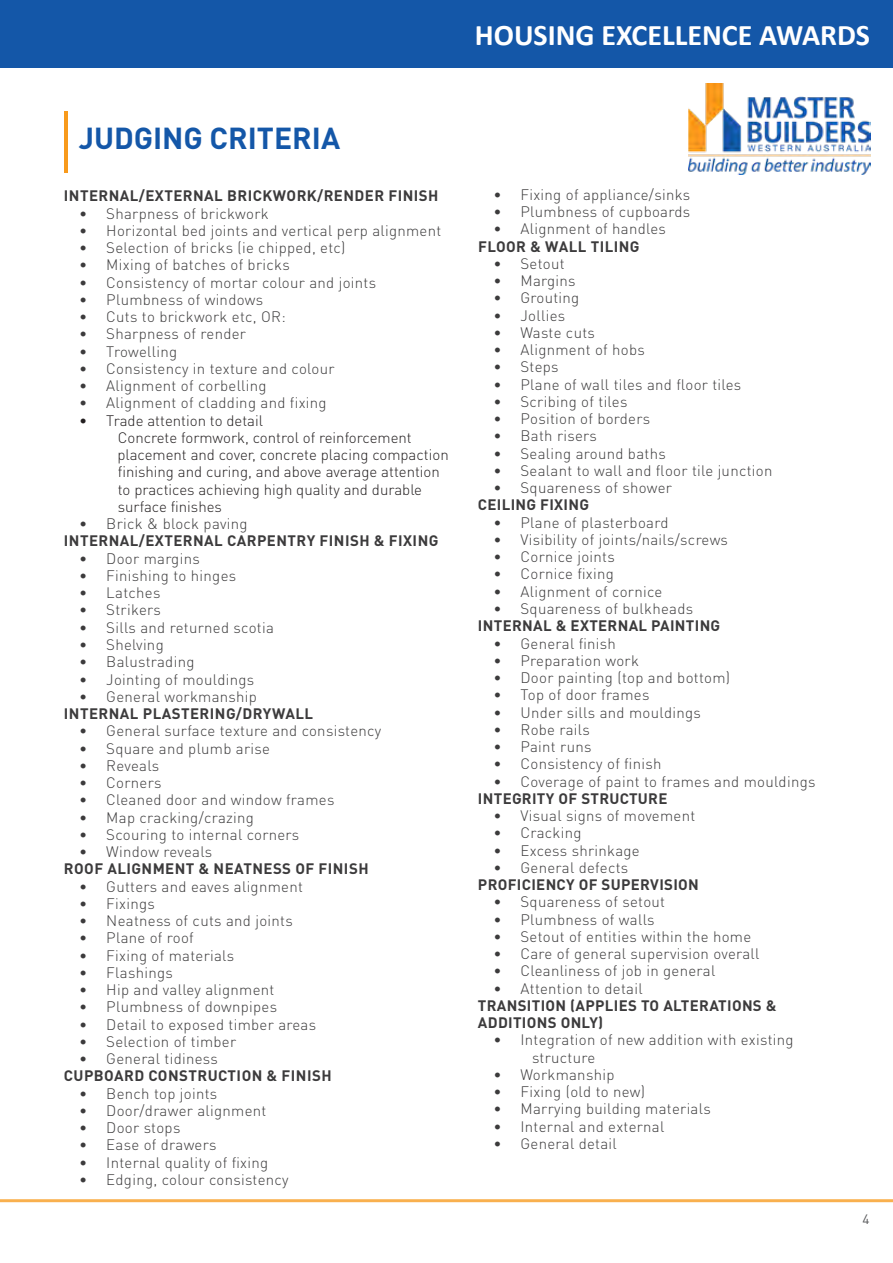
<style>
.page{position:relative;width:893px;height:1263px;background:#fff}
.page>*{position:absolute;margin:0;border:0;box-sizing:border-box;transform-origin:0 0}
.t1{font:700 30px "Calibri";color:#fff}
.t2{font:700 30px "DIN Pro";color:#1457a8}
.t3{font:300 15px/17.2px "DIN Pro";letter-spacing:.02em;color:#3c3b3c}
.t4{font:700 15px/17.2px "DIN Pro";letter-spacing:.03em;color:#3c3b3c}
.t5{font:300 15px/17.2px "DIN Pro";color:#231f20}
.t6{font:13.5px "DIN Pro";color:#58595b}
</style>
<div class="page">
<hr style="left:0;top:1199px;width:893px;height:3px;background:#f89a1c">
<div style="left:0;top:0;width:893px;height:68px;background:#1457a8"></div>
<img style="left:689px;top:83px;width:182px;height:91px">
<hr style="left:64px;top:112px;width:4px;height:61px;background:#f89a1c">
<h1 class="t1" style="left:475px;top:14px;width:397px">HOUSING EXCELLENCE AWARDS</h1>
<h1 class="t2" style="left:79px;top:118px;width:263px">JUDGING CRITERIA</h1>
<p class="t4" style="left:64px;top:187px;width:376px">INTERNAL/EXTERNAL BRICKWORK/RENDER FINISH</p>
<p class="t3" style="left:79px;top:204px;width:191px">• Sharpness of brickwork</p>
<p class="t3" style="left:79px;top:221px;width:363px">• Horizontal bed joints and vertical perp alignment</p>
<p class="t3" style="left:79px;top:239px;width:268px">• Selection of bricks (ie chipped, etc)</p>
<p class="t3" style="left:79px;top:256px;width:212px">• Mixing of batches of bricks</p>
<p class="t3" style="left:79px;top:273px;width:298px">• Consistency of mortar colour and joints</p>
<p class="t3" style="left:79px;top:290px;width:185px">• Plumbness of windows</p>
<p class="t3" style="left:79px;top:308px;width:208px">• Cuts to brickwork etc, OR:</p>
<p class="t3" style="left:79px;top:325px;width:168px">• Sharpness of render</p>
<p class="t3" style="left:79px;top:342px;width:99px">• Trowelling</p>
<p class="t3" style="left:79px;top:359px;width:257px">• Consistency in texture and colour</p>
<p class="t3" style="left:79px;top:377px;width:189px">• Alignment of corbelling</p>
<p class="t3" style="left:79px;top:394px;width:249px">• Alignment of cladding and fixing</p>
<p class="t5" style="left:117px;top:411px;width:333px;text-indent:-38px">• Trade attention to detail<br>Concrete formwork, control of reinforcement placement and cover, concrete placing compaction finishing and curing, and above average attention to practices achieving high quality and durable surface finishes</p>
<p class="t3" style="left:79px;top:515px;width:170px">• Brick &amp; block paving</p>
<p class="t4" style="left:64px;top:532px;width:376px">INTERNAL/EXTERNAL CARPENTRY FINISH &amp; FIXING</p>
<p class="t3" style="left:79px;top:549px;width:122px">• Door margins</p>
<p class="t3" style="left:79px;top:566px;width:158px">• Finishing to hinges</p>
<p class="t3" style="left:79px;top:584px;width:83px">• Latches</p>
<p class="t3" style="left:79px;top:601px;width:83px">• Strikers</p>
<p class="t3" style="left:79px;top:618px;width:196px">• Sills and returned scotia</p>
<p class="t3" style="left:79px;top:635px;width:86px">• Shelving</p>
<p class="t3" style="left:79px;top:653px;width:117px">• Balustrading</p>
<p class="t3" style="left:79px;top:670px;width:176px">• Jointing of mouldings</p>
<p class="t3" style="left:79px;top:687px;width:179px">• General workmanship</p>
<p class="t4" style="left:64px;top:704px;width:251px">INTERNAL PLASTERING/DRYWALL</p>
<p class="t3" style="left:79px;top:722px;width:304px">• General surface texture and consistency</p>
<p class="t3" style="left:79px;top:739px;width:192px">• Square and plumb arise</p>
<p class="t3" style="left:79px;top:756px;width:82px">• Reveals</p>
<p class="t3" style="left:79px;top:773px;width:84px">• Corners</p>
<p class="t3" style="left:79px;top:791px;width:257px">• Cleaned door and window frames</p>
<p class="t3" style="left:79px;top:808px;width:176px">• Map cracking/crazing</p>
<p class="t3" style="left:79px;top:825px;width:221px">• Scouring to internal corners</p>
<p class="t3" style="left:79px;top:842px;width:135px">• Window reveals</p>
<p class="t4" style="left:64px;top:860px;width:306px">ROOF ALIGNMENT &amp; NEATNESS OF FINISH</p>
<p class="t3" style="left:79px;top:877px;width:225px">• Gutters and eaves alignment</p>
<p class="t3" style="left:79px;top:894px;width:77px">• Fixings</p>
<p class="t3" style="left:79px;top:911px;width:215px">• Neatness of cuts and joints</p>
<p class="t3" style="left:79px;top:929px;width:116px">• Plane of roof</p>
<p class="t3" style="left:79px;top:946px;width:156px">• Fixing of materials</p>
<p class="t3" style="left:79px;top:963px;width:95px">• Flashings</p>
<p class="t3" style="left:79px;top:980px;width:197px">• Hip and valley alignment</p>
<p class="t3" style="left:79px;top:998px;width:199px">• Plumbness of downpipes</p>
<p class="t3" style="left:79px;top:1015px;width:238px">• Detail to exposed timber areas</p>
<p class="t3" style="left:79px;top:1032px;width:158px">• Selection of timber</p>
<p class="t3" style="left:79px;top:1049px;width:140px">• General tidiness</p>
<p class="t4" style="left:64px;top:1067px;width:269px">CUPBOARD CONSTRUCTION &amp; FINISH</p>
<p class="t3" style="left:79px;top:1084px;width:139px">• Bench top joints</p>
<p class="t3" style="left:79px;top:1101px;width:189px">• Door/drawer alignment</p>
<p class="t3" style="left:79px;top:1118px;width:103px">• Door stops</p>
<p class="t3" style="left:79px;top:1136px;width:139px">• Ease of drawers</p>
<p class="t3" style="left:79px;top:1153px;width:190px">• Internal quality of fixing</p>
<p class="t3" style="left:79px;top:1170px;width:211px">• Edging, colour consistency</p>
<p class="t3" style="left:493px;top:185px;width:198px">• Fixing of appliance/sinks</p>
<p class="t3" style="left:493px;top:203px;width:198px">• Plumbness of cupboards</p>
<p class="t3" style="left:493px;top:220px;width:174px">• Alignment of handles</p>
<p class="t4" style="left:478px;top:237px;width:163px">FLOOR &amp; WALL TILING</p>
<p class="t3" style="left:493px;top:254px;width:73px">• Setout</p>
<p class="t3" style="left:493px;top:272px;width:84px">• Margins</p>
<p class="t3" style="left:493px;top:289px;width:87px">• Grouting</p>
<p class="t3" style="left:493px;top:306px;width:73px">• Jollies</p>
<p class="t3" style="left:493px;top:323px;width:103px">• Waste cuts</p>
<p class="t3" style="left:493px;top:341px;width:153px">• Alignment of hobs</p>
<p class="t3" style="left:493px;top:358px;width:67px">• Steps</p>
<p class="t3" style="left:493px;top:375px;width:249px">• Plane of wall tiles and floor tiles</p>
<p class="t3" style="left:493px;top:392px;width:135px">• Scribing of tiles</p>
<p class="t3" style="left:493px;top:410px;width:158px">• Position of borders</p>
<p class="t3" style="left:493px;top:427px;width:105px">• Bath risers</p>
<p class="t3" style="left:493px;top:444px;width:174px">• Sealing around baths</p>
<p class="t3" style="left:493px;top:461px;width:280px">• Sealant to wall and floor tile junction</p>
<p class="t3" style="left:493px;top:479px;width:180px">• Squareness of shower</p>
<p class="t4" style="left:478px;top:496px;width:113px">CEILING FIXING</p>
<p class="t3" style="left:493px;top:513px;width:176px">• Plane of plasterboard</p>
<p class="t3" style="left:493px;top:530px;width:236px">• Visibility of joints/nails/screws</p>
<p class="t3" style="left:493px;top:548px;width:123px">• Cornice joints</p>
<p class="t3" style="left:493px;top:565px;width:122px">• Cornice fixing</p>
<p class="t3" style="left:493px;top:582px;width:170px">• Alignment of cornice</p>
<p class="t3" style="left:493px;top:599px;width:201px">• Squareness of bulkheads</p>
<p class="t4" style="left:478px;top:617px;width:244px">INTERNAL &amp; EXTERNAL PAINTING</p>
<p class="t3" style="left:493px;top:634px;width:124px">• General finish</p>
<p class="t3" style="left:493px;top:651px;width:147px">• Preparation work</p>
<p class="t3" style="left:493px;top:668px;width:238px">• Door painting (top and bottom)</p>
<p class="t3" style="left:493px;top:686px;width:157px">• Top of door frames</p>
<p class="t3" style="left:493px;top:703px;width:209px">• Under sills and mouldings</p>
<p class="t3" style="left:493px;top:720px;width:98px">• Robe rails</p>
<p class="t3" style="left:493px;top:737px;width:99px">• Paint runs</p>
<p class="t3" style="left:493px;top:755px;width:170px">• Consistency of finish</p>
<p class="t3" style="left:493px;top:772px;width:323px">• Coverage of paint to frames and mouldings</p>
<p class="t4" style="left:478px;top:789px;width:191px">INTEGRITY OF STRUCTURE</p>
<p class="t3" style="left:493px;top:806px;width:203px">• Visual signs of movement</p>
<p class="t3" style="left:493px;top:824px;width:90px">• Cracking</p>
<p class="t3" style="left:493px;top:841px;width:148px">• Excess shrinkage</p>
<p class="t3" style="left:493px;top:858px;width:136px">• General defects</p>
<p class="t4" style="left:478px;top:875px;width:222px">PROFICIENCY OF SUPERVISION</p>
<p class="t3" style="left:493px;top:893px;width:173px">• Squareness of setout</p>
<p class="t3" style="left:493px;top:910px;width:163px">• Plumbness of walls</p>
<p class="t3" style="left:493px;top:927px;width:259px">• Setout of entities within the home</p>
<p class="t3" style="left:493px;top:944px;width:268px">• Care of general supervision overall</p>
<p class="t3" style="left:493px;top:962px;width:223px">• Cleanliness of job in general</p>
<p class="t3" style="left:493px;top:979px;width:151px">• Attention to detail</p>
<p class="t4" style="left:478px;top:996px;width:300px">TRANSITION (APPLIES TO ALTERATIONS &amp;<br>ADDITIONS ONLY)</p>
<p class="t3" style="left:532px;top:1031px;width:263px;text-indent:-38px">• Integration of new addition with existing structure</p>
<p class="t3" style="left:493px;top:1065px;width:122px">• Workmanship</p>
<p class="t3" style="left:493px;top:1082px;width:153px">• Fixing (old to new)</p>
<p class="t3" style="left:493px;top:1100px;width:219px">• Marrying building materials</p>
<p class="t3" style="left:493px;top:1117px;width:172px">• Internal and external</p>
<p class="t3" style="left:493px;top:1134px;width:125px">• General detail</p>
<p class="t6" style="left:862px;top:1210px;width:9px">4</p>
</div>
